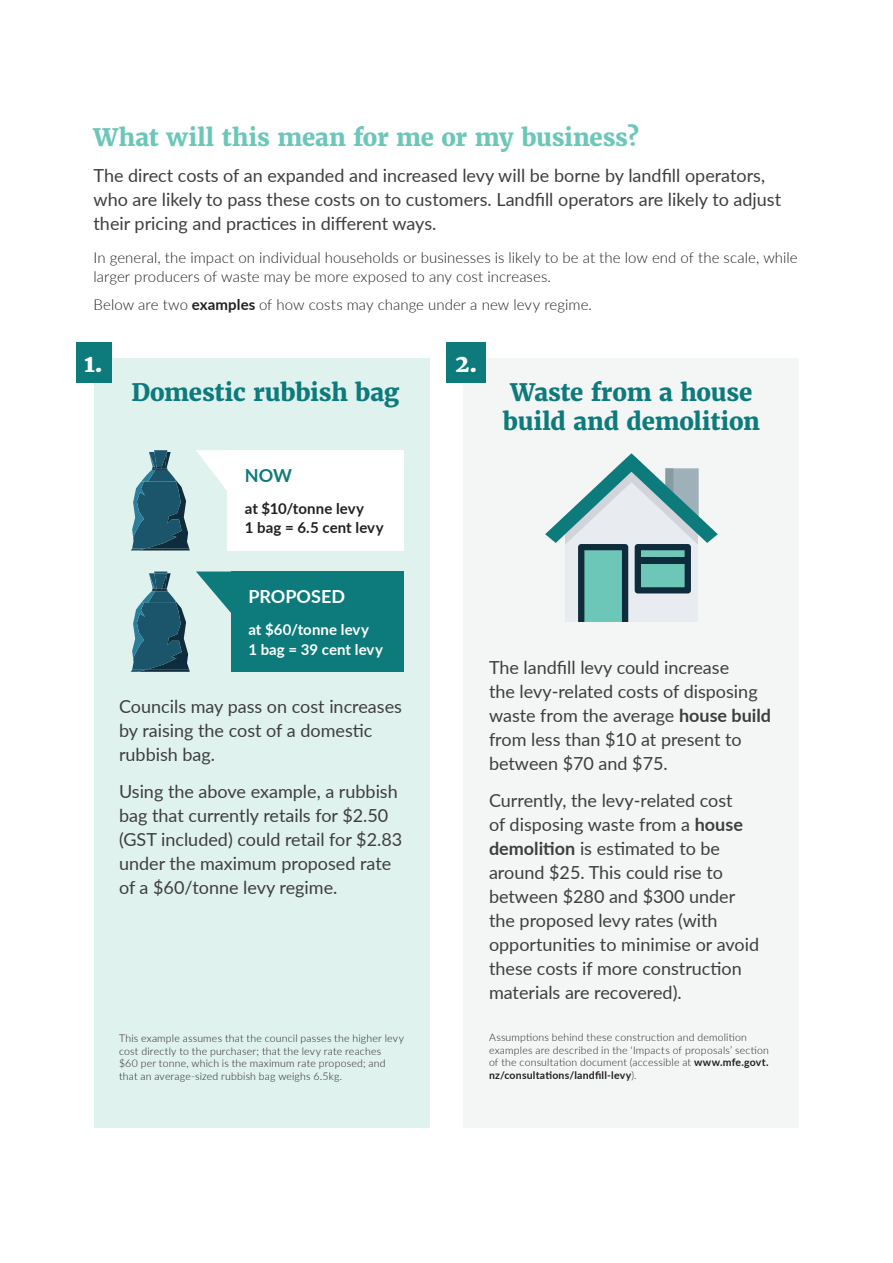
<style>
.page{position:relative;width:893px;height:1263px;background:#fff}
.page>*{position:absolute;margin:0;border:0;box-sizing:border-box;transform-origin:0 0}
.Heading_1{font:800 24px/28.5px "Merriweather";letter-spacing:-.015em;color:#0d7a7c;text-align:center}
.Heading_1-2{font:800 24px "Merriweather";letter-spacing:-.01em;color:#6cc7b8}
.Heading_1-3{font:800 24px "Merriweather";color:#fff}
.Introduction{font:18px/24px "Lato";color:#3e3e3f}
.Introduction-2{font:700 18px "Lato";color:#fff}
.Introduction-3{font:700 18px "Lato";color:#0d7a7c}
.Body{font:300 15px/19.5px "Lato";letter-spacing:.005em;color:#231f20}
.Body-2{font:700 15px/19.5px "Lato";letter-spacing:.005em;color:#231f20}
.Body-3{font:700 15px/19.5px "Lato";letter-spacing:.005em;color:#fff}
.footnote{font:300 10.5px/12.6px "Lato";letter-spacing:.02em;color:#231f20}
.s1{font-weight:700}
</style>
<div class="page">
<div style="left:94px;top:358px;width:335px;height:769px;background:#e0f2ee"></div>
<div style="left:463px;top:358px;width:336px;height:769px;background:#f4f6f6"></div>
<svg style="left:545px;top:453px;width:173px;height:169px"></svg>
<div style="left:638px;top:557px;width:50px;height:6px;background:#0e2c3b"></div>
<div style="left:228px;top:450px;width:176px;height:100px;background:#fff"></div>
<svg style="left:196px;top:450px;width:32px;height:42px"></svg>
<div style="left:231px;top:571px;width:173px;height:101px;background:#0d7a7c"></div>
<svg style="left:196px;top:571px;width:35px;height:42px"></svg>
<svg style="left:131px;top:450px;width:59px;height:100px"></svg>
<svg style="left:131px;top:571px;width:59px;height:101px"></svg>
<div style="left:76px;top:343px;width:35px;height:40px;background:#0d7a7c"></div>
<div style="left:446px;top:343px;width:40px;height:40px;background:#0d7a7c"></div>
<p class="Heading_1-2" style="left:94px;top:121px;width:547px">What will this mean for me or my business?</p>
<p class="Introduction" style="left:94px;top:163px;width:689px">The direct costs of an expanded and increased levy will be borne by landfill operators, who are likely to pass these costs on to customers. Landfill operators are likely to adjust their pricing and practices in different ways.</p>
<p class="Body" style="left:94px;top:247px;width:706px">In general, the impact on individual households or businesses is likely to be at the low end of the scale, while larger producers of waste may be more exposed to any cost increases.</p>
<p class="Body" style="left:94px;top:294px;width:500px">Below are two <span class="s1">examples</span> of how costs may change under a new levy regime.</p>
<p class="Heading_1-3" style="left:84px;top:348px;width:20px">1.</p>
<p class="Heading_1-3" style="left:455px;top:348px;width:24px">2.</p>
<p class="Heading_1" style="left:131px;top:378px;width:269px">Domestic rubbish bag</p>
<p class="Introduction-3" style="left:245px;top:462px;width:49px">NOW</p>
<p class="Body-2" style="left:245px;top:498px;width:140px">at $10/tonne levy<br>1 bag = 6.5 cent levy</p>
<p class="Heading_1" style="left:503px;top:378px;width:259px">Waste from a house build and demolition</p>
<p class="Introduction-2" style="left:248px;top:583px;width:98px">PROPOSED</p>
<p class="Body-3" style="left:248px;top:619px;width:136px">at $60/tonne levy<br>1 bag = 39 cent levy</p>
<p class="Introduction" style="left:119px;top:693px;width:284px">Councils may pass on cost increases by raising the cost of a domestic rubbish bag.</p>
<p class="Introduction" style="left:119px;top:778px;width:285px">Using the above example, a rubbish bag that currently retails for $2.50 (GST included) could retail for $2.83 under the maximum proposed rate of a $60/tonne levy regime.</p>
<p class="footnote" style="left:119px;top:1031px;width:286px">This example assumes that the council passes the higher levy cost directly to the purchaser; that the levy rate reaches<br>$60 per tonne, which is the maximum rate proposed; and that an average-sized rubbish bag weighs 6.5kg.</p>
<p class="Introduction" style="left:489px;top:654px;width:284px">The landfill levy could increase<br>the levy-related costs of disposing waste from the average <span class="s1">house build </span>from less than $10 at present to between $70 and $75.</p>
<p class="Introduction" style="left:489px;top:787px;width:272px">Currently, the levy-related cost<br>of disposing waste from a <span class="s1">house demolition</span> is estimated to be around $25. This could rise to between $280 and $300 under the proposed levy rates (with opportunities to minimise or avoid these costs if more construction materials are recovered).</p>
<p class="footnote" style="left:489px;top:1030px;width:282px">Assumptions behind these construction and demolition examples are described in the ‘Impacts of proposals’ section of the consultation document (accessible at <span class="s1">www.mfe.govt. nz/consultations/landfill-levy</span>).</p>
</div>
